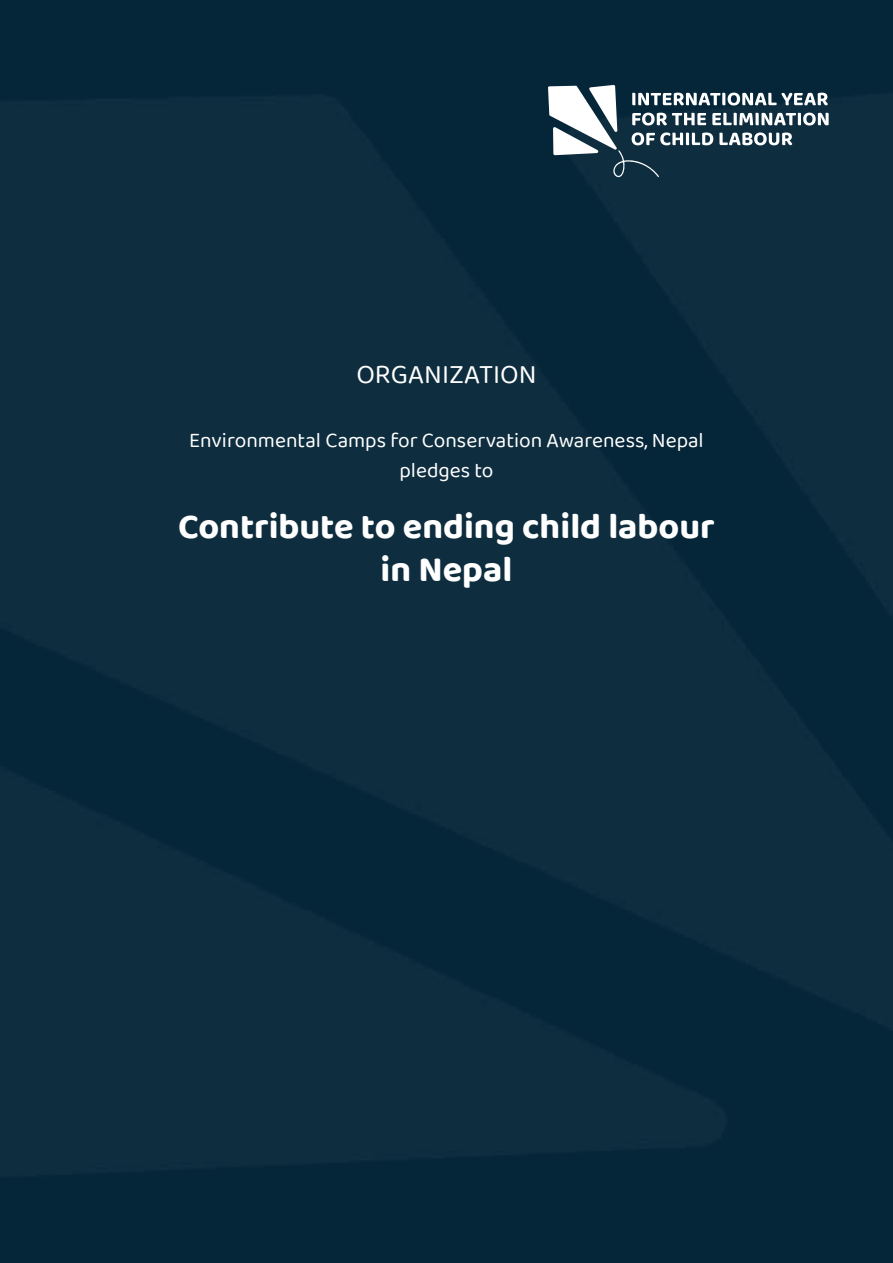
<style>
.page{position:relative;width:893px;height:1263px;background:#0e2d3f}
.page>*{position:absolute;margin:0;border:0;box-sizing:border-box;transform-origin:0 0}
.t1{font:700 36px/43.2px "Baloo 2";color:#fff;text-align:center}
.t2{font:27px "Baloo 2";color:#fff}
.t3{font:21px/30px "Baloo 2";color:#fff;text-align:center}
</style>
<div class="page">
<svg style="left:548px;top:85px;width:281px;height:92px"></svg>
<p class="t2" style="left:356px;top:356px;width:182px">ORGANIZATION</p>
<p class="t3" style="left:189px;top:426px;width:516px">Environmental Camps for Conservation Awareness, Nepal pledges to</p>
<h1 class="t1" style="left:178px;top:503px;width:538px">Contribute to ending child labour in Nepal</h1>
</div>
